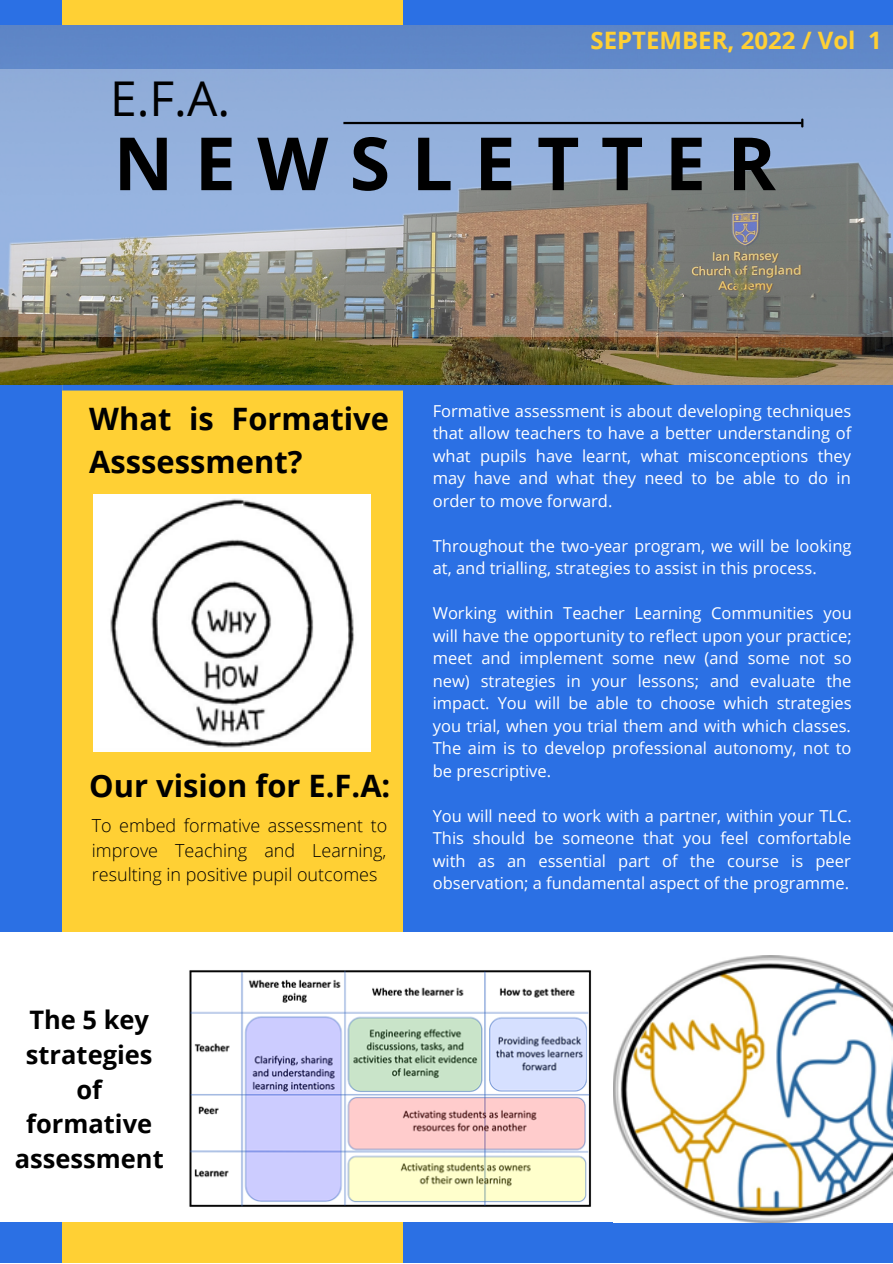
<style>
.page{position:relative;width:893px;height:1264px;background:#fff}
.page>*{position:absolute;margin:0;border:0;box-sizing:border-box;transform-origin:0 0}
.t1{font:700 73.5px "Open Sans";letter-spacing:.29em;color:#000}
.t2{font:48px "Open Sans";color:#000}
.t3{font:700 30.9px/42.8px "Open Sans";color:#000}
.t4{font:700 25.5px/34.8px "Open Sans";color:#000;text-align:center}
.t5{font:700 24px "Open Sans";color:#ffd034}
.t6{font:300 18px/24.8px "Open Sans";color:#000;text-align:justify}
.t7{font:16.5px/22.5px "Open Sans";color:#fff;text-align:justify}
</style>
<div class="page">
<div style="left:0;top:0;width:892px;height:1262px;background:#2b70e4"></div>
<div style="left:62px;top:0;width:341px;height:1262px;background:#ffd034"></div>
<img style="left:0;top:26px;width:892px;height:358px">
<svg style="left:0;top:69px;width:892px;height:268px;background:#909cae"></svg>
<hr style="left:343px;top:122px;width:458px;height:2px;background:#000">
<svg style="left:801px;top:118px;width:2px;height:9px"></svg>
<div style="left:62px;top:385px;width:341px;height:5px;background:#2b70e4"></div>
<div style="left:0;top:932px;width:892px;height:289px;background:#fff"></div>
<img style="left:94px;top:494px;width:276px;height:257px">
<img style="left:189px;top:970px;width:403px;height:237px">
<img style="left:613px;top:955px;width:279px;height:267px">
<h2 class="t2" style="left:110px;top:65px;width:122px">E.F.A.</h2>
<h3 class="t5" style="left:590px;top:24px;width:293px">SEPTEMBER, 2022 / Vol 1</h3>
<h1 class="t1" style="left:114px;top:112px;width:663px">NEWSLETTER</h1>
<h3 class="t3" style="left:89px;top:397px;width:301px">What is Formative<br>Asssessment?</h3>
<p class="t7" style="left:432px;top:399px;width:420px">Formative assessment is about developing techniques that allow teachers to have a better understanding of what pupils have learnt, what misconceptions they may have and what they need to be able to do in order to move forward.</p>
<p class="t7" style="left:432px;top:534px;width:420px">Throughout the two-year program, we will be looking at, and trialling, strategies to assist in this process.</p>
<p class="t7" style="left:432px;top:601px;width:420px">Working within Teacher Learning Communities you will have the opportunity to reflect upon your practice; meet and implement some new (and some not so new) strategies in your lessons; and evaluate the impact. You will be able to choose which strategies you trial, when you trial them and with which classes.<br>The aim is to develop professional autonomy, not to be prescriptive.</p>
<p class="t7" style="left:432px;top:804px;width:420px">You will need to work with a partner, within your TLC.<br>This should be someone that you feel comfortable with as an essential part of the course is peer observation; a fundamental aspect of the programme.</p>
<h3 class="t3" style="left:89px;top:764px;width:302px">Our vision for E.F.A:</h3>
<p class="t6" style="left:92px;top:812px;width:297px">To embed formative assessment to improve Teaching and Learning, resulting in positive pupil outcomes</p>
<h3 class="t4" style="left:15px;top:1001px;width:150px">The 5 key strategies of formative assessment</h3>
</div>
